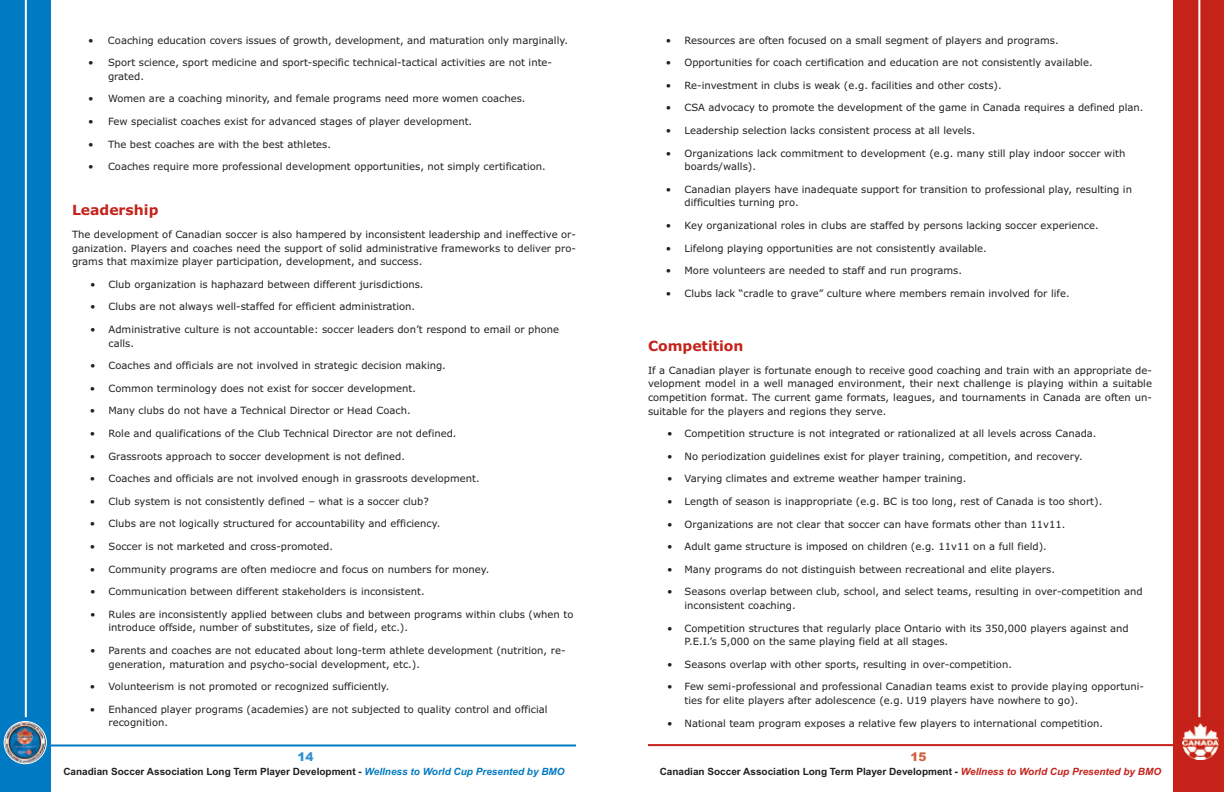
<style>
.page{position:relative;width:1224px;height:792px;background:#fff}
.page>*{position:absolute;margin:0;border:0;box-sizing:border-box;transform-origin:0 0}
.t1{font:700 14px "Verdana";color:#c5221a}
.t2{font:900 12px "Arial";color:#d15e3f}
.t3{font:900 12px "Arial";color:#2e8fce}
.t4{font:10px/13.6px "Verdana";color:#231f20}
.t5{font:700 10px "Arial";color:#231f20}
.s1{font-style:italic;color:#007ac2}
.s2{font-style:italic;color:#c5221a}
</style>
<div class="page">
<div style="left:1174px;top:0;width:50px;height:792px;background:#c5221a"></div>
<hr style="left:1198px;top:0;width:2px;height:717px;background:#fff">
<hr style="left:648px;top:744px;width:527px;height:2px;background:#c5221a">
<img style="left:1182px;top:723px;width:36px;height:36px">
<hr style="left:16px;top:744px;width:560px;height:2px;background:#007ac2">
<div style="left:0;top:0;width:51px;height:792px;background:#007ac2"></div>
<hr style="left:25px;top:0;width:2px;height:717px;background:#fff">
<img style="left:4px;top:721px;width:43px;height:43px">
<p class="t4" style="left:88px;top:33px;width:481px">• Coaching education covers issues of growth, development, and maturation only marginally.</p>
<p class="t4" style="left:108px;top:56px;width:446px;text-indent:-20px">• Sport science, sport medicine and sport-specific technical-tactical activities are not inte&shy;grated.</p>
<p class="t4" style="left:88px;top:92px;width:439px">• Women are a coaching minority, and female programs need more women coaches.</p>
<p class="t4" style="left:88px;top:115px;width:386px">• Few specialist coaches exist for advanced stages of player development.</p>
<p class="t4" style="left:88px;top:137px;width:244px">• The best coaches are with the best athletes.</p>
<p class="t4" style="left:88px;top:160px;width:459px">• Coaches require more professional development opportunities, not simply certification.</p>
<h1 class="t1" style="left:72px;top:202px;width:88px">Leadership</h1>
<p class="t4" style="left:72px;top:228px;width:505px;text-align:justify">The development of Canadian soccer is also hampered by inconsistent leadership and ineffective or&shy;ganization. Players and coaches need the support of solid administrative frameworks to deliver pro&shy;grams that maximize player participation, development, and success.</p>
<p class="t4" style="left:90px;top:278px;width:335px">• Club organization is haphazard between different jurisdictions.</p>
<p class="t4" style="left:90px;top:300px;width:327px">• Clubs are not always well-staffed for efficient administration.</p>
<p class="t4" style="left:109px;top:323px;width:452px;text-indent:-19px">• Administrative culture is not accountable: soccer leaders don’t respond to email or phone calls.</p>
<p class="t4" style="left:90px;top:359px;width:357px">• Coaches and officials are not involved in strategic decision making.</p>
<p class="t4" style="left:90px;top:382px;width:328px">• Common terminology does not exist for soccer development.</p>
<p class="t4" style="left:90px;top:404px;width:322px">• Many clubs do not have a Technical Director or Head Coach.</p>
<p class="t4" style="left:90px;top:427px;width:368px">• Role and qualifications of the Club Technical Director are not defined.</p>
<p class="t4" style="left:90px;top:449px;width:317px">• Grassroots approach to soccer development is not defined.</p>
<p class="t4" style="left:90px;top:472px;width:391px">• Coaches and officials are not involved enough in grassroots development.</p>
<p class="t4" style="left:90px;top:495px;width:340px">• Club system is not consistently defined – what is a soccer club?</p>
<p class="t4" style="left:90px;top:517px;width:352px">• Clubs are not logically structured for accountability and efficiency.</p>
<p class="t4" style="left:90px;top:540px;width:245px">• Soccer is not marketed and cross-promoted.</p>
<p class="t4" style="left:90px;top:562px;width:401px">• Community programs are often mediocre and focus on numbers for money.</p>
<p class="t4" style="left:90px;top:585px;width:336px">• Communication between different stakeholders is inconsistent.</p>
<p class="t4" style="left:109px;top:608px;width:466px;text-indent:-19px">• Rules are inconsistently applied between clubs and between programs within clubs (when to introduce offside, number of substitutes, size of field, etc.).</p>
<p class="t4" style="left:109px;top:644px;width:459px;text-indent:-19px">• Parents and coaches are not educated about long-term athlete development (nutrition, re&shy;generation, maturation and psycho-social development, etc.).</p>
<p class="t4" style="left:90px;top:680px;width:301px">• Volunteerism is not promoted or recognized sufficiently.</p>
<p class="t4" style="left:109px;top:703px;width:440px;text-indent:-19px">• Enhanced player programs (academies) are not subjected to quality control and official recognition.</p>
<p class="t3" style="left:298px;top:750px;width:18px">14</p>
<p class="t5" style="left:63px;top:765px;width:503px">Canadian Soccer Association Long Term Player Development - <span class="s1">Wellness to World Cup Presented by BMO</span></p>
<p class="t4" style="left:666px;top:33px;width:394px">• Resources are often focused on a small segment of players and programs.</p>
<p class="t4" style="left:666px;top:56px;width:428px">• Opportunities for coach certification and education are not consistently available.</p>
<p class="t4" style="left:666px;top:79px;width:337px">• Re-investment in clubs is weak (e.g. facilities and other costs).</p>
<p class="t4" style="left:666px;top:101px;width:479px">• CSA advocacy to promote the development of the game in Canada requires a defined plan.</p>
<p class="t4" style="left:666px;top:124px;width:311px">• Leadership selection lacks consistent process at all levels.</p>
<p class="t4" style="left:685px;top:146px;width:442px;text-indent:-19px">• Organizations lack commitment to development (e.g. many still play indoor soccer with boards/walls).</p>
<p class="t4" style="left:685px;top:183px;width:449px;text-indent:-19px">• Canadian players have inadequate support for transition to professional play, resulting in difficulties turning pro.</p>
<p class="t4" style="left:666px;top:219px;width:434px">• Key organizational roles in clubs are staffed by persons lacking soccer experience.</p>
<p class="t4" style="left:666px;top:241px;width:322px">• Lifelong playing opportunities are not consistently available.</p>
<p class="t4" style="left:666px;top:264px;width:298px">• More volunteers are needed to staff and run programs.</p>
<p class="t4" style="left:666px;top:287px;width:405px">• Clubs lack “cradle to grave” culture where members remain involved for life.</p>
<h1 class="t1" style="left:648px;top:338px;width:97px">Competition</h1>
<p class="t4" style="left:648px;top:364px;width:505px;text-align:justify">If a Canadian player is fortunate enough to receive good coaching and train with an appropriate de&shy;velopment model in a well managed environment, their next challenge is playing within a suitable competition format. The current game formats, leagues, and tournaments in Canada are often un&shy;suitable for the players and regions they serve.</p>
<p class="t4" style="left:667px;top:427px;width:431px">• Competition structure is not integrated or rationalized at all levels across Canada.</p>
<p class="t4" style="left:667px;top:450px;width:417px">• No periodization guidelines exist for player training, competition, and recovery.</p>
<p class="t4" style="left:667px;top:472px;width:301px">• Varying climates and extreme weather hamper training.</p>
<p class="t4" style="left:667px;top:495px;width:437px">• Length of season is inappropriate (e.g. BC is too long, rest of Canada is too short).</p>
<p class="t4" style="left:667px;top:517px;width:400px">• Organizations are not clear that soccer can have formats other than 11v11.</p>
<p class="t4" style="left:667px;top:540px;width:381px">• Adult game structure is imposed on children (e.g. 11v11 on a full field).</p>
<p class="t4" style="left:667px;top:563px;width:389px">• Many programs do not distinguish between recreational and elite players.</p>
<p class="t4" style="left:685px;top:585px;width:460px;text-indent:-17px">• Seasons overlap between club, school, and select teams, resulting in over-competition and inconsistent coaching.</p>
<p class="t4" style="left:685px;top:621px;width:446px;text-indent:-17px">• Competition structures that regularly place Ontario with its 350,000 players against and<br>P.E.I.’s 5,000 on the same playing field at all stages.</p>
<p class="t4" style="left:667px;top:658px;width:346px">• Seasons overlap with other sports, resulting in over-competition.</p>
<p class="t4" style="left:685px;top:680px;width:461px;text-indent:-17px">• Few semi-professional and professional Canadian teams exist to provide playing opportuni&shy;ties for elite players after adolescence (e.g. U19 players have nowhere to go).</p>
<p class="t4" style="left:667px;top:716px;width:437px">• National team program exposes a relative few players to international competition.</p>
<p class="t2" style="left:911px;top:750px;width:18px">15</p>
<p class="t5" style="left:660px;top:766px;width:503px">Canadian Soccer Association Long Term Player Development - <span class="s2">Wellness to World Cup Presented by BMO</span></p>
</div>
